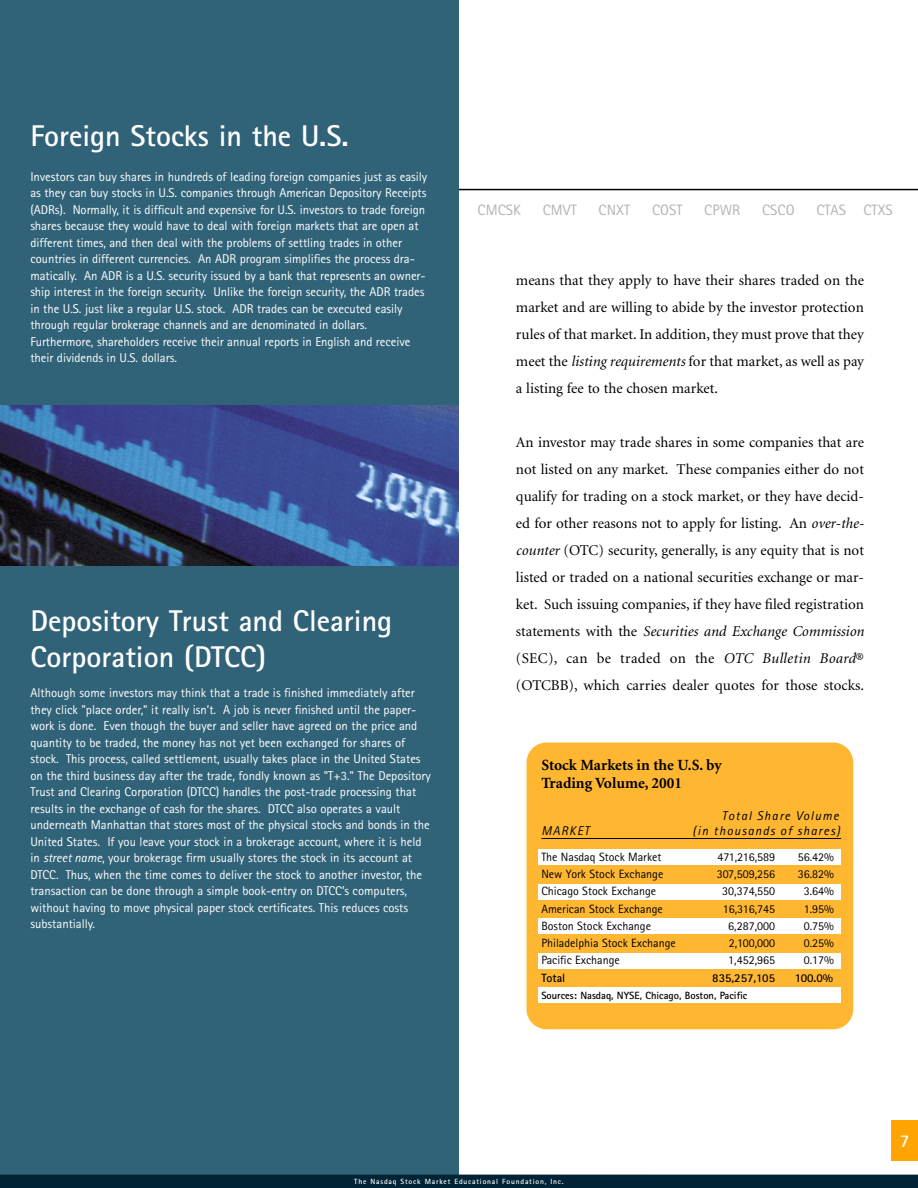
<style>
.page{position:relative;width:918px;height:1188px;background:#fff}
.page>*{position:absolute;margin:0;border:0;box-sizing:border-box;transform-origin:0 0}
.t1{font:700 30px/36px "Rotis Sans Serif";color:#fff}
.t2{font:700 18px "Rotis Sans Serif";color:#fff}
.t3{font:700 15.6px/18.8px "Minion";color:#000}
.t4{font:15px/27px "Minion";color:#000;text-align:justify}
.t5{font:15px "Rotis Sans Serif";letter-spacing:.005em;color:#b3b3b3}
.t6{font:12.75px/16.5px "Rotis Sans Serif";letter-spacing:-.005em;color:#fff}
.t7{font:italic 12.75px "Rotis Sans Serif";letter-spacing:.1em;color:#000}
.t8{font:12px "Rotis Sans Serif";color:#000}
.t9{font:700 12px "Rotis Sans Serif";color:#000}
.t10{font:700 10.5px "Rotis Sans Serif";color:#000}
.t11{font:700 7.5px "Rotis Sans Serif";letter-spacing:.105em;color:#fff}
.s1{font-style:italic}
</style>
<div class="page">
<hr style="left:0;top:189px;width:918px;height:1px;background:#000">
<div style="left:0;top:0;width:458px;height:1186px;background:#316378"></div>
<div style="left:0;top:1174px;width:918px;height:14px;background:#002436"></div>
<div style="left:526px;top:742px;width:327px;height:287px;background:#ffb732;border-radius:20px"></div>
<div style="left:539px;top:849px;width:302px;height:15px;background:#fff"></div>
<div style="left:538px;top:884px;width:303px;height:15px;background:#fff"></div>
<div style="left:538px;top:918px;width:303px;height:16px;background:#fff"></div>
<div style="left:538px;top:953px;width:303px;height:16px;background:#fff"></div>
<div style="left:538px;top:987px;width:303px;height:16px;background:#fff"></div>
<hr style="left:541px;top:838px;width:300px;height:1px;background:#000">
<img style="left:1px;top:405px;width:457px;height:161px">
<div style="left:892px;top:1120px;width:26px;height:41px;background:#ffa400"></div>
<h1 class="t1" style="left:30px;top:121px;width:320px">Foreign Stocks in the U.S.</h1>
<p class="t6" style="left:30px;top:170px;width:398px">Investors can buy shares in hundreds of leading foreign companies just as easily as they can buy stocks in U.S. companies through American Depository Receipts (ADRs). Normally, it is difficult and expensive for U.S. investors to trade foreign shares because they would have to deal with foreign markets that are open at different times, and then deal with the problems of settling trades in other countries in different currencies. An ADR program simplifies the process dra&shy;matically. An ADR is a U.S. security issued by a bank that represents an owner&shy;ship interest in the foreign security. Unlike the foreign security, the ADR trades in the U.S. just like a regular U.S. stock. ADR trades can be executed easily through regular brokerage channels and are denominated in dollars.<br>Furthermore, shareholders receive their annual reports in English and receive their dividends in U.S. dollars.</p>
<h1 class="t1" style="left:30px;top:606px;width:363px">Depository Trust and Clearing<br>Corporation (DTCC)</h1>
<p class="t6" style="left:30px;top:686px;width:402px">Although some investors may think that a trade is finished immediately after they click "place order," it really isn’t. A job is never finished until the paper&shy;work is done. Even though the buyer and seller have agreed on the price and quantity to be traded, the money has not yet been exchanged for shares of stock. This process, called settlement, usually takes place in the United States on the third business day after the trade, fondly known as "T+3." The Depository Trust and Clearing Corporation (DTCC) handles the post-trade processing that results in the exchange of cash for the shares. DTCC also operates a vault underneath Manhattan that stores most of the physical stocks and bonds in the United States. If you leave your stock in a brokerage account, where it is held in <span class="s1">street name</span>, your brokerage firm usually stores the stock in its account at DTCC. Thus, when the time comes to deliver the stock to another investor, the transaction can be done through a simple book-entry on DTCC’s computers, without having to move physical paper stock certificates. This reduces costs substantially.</p>
<p class="t5" style="left:478px;top:204px;width:45px">CMCSK</p>
<p class="t5" style="left:543px;top:204px;width:36px">CMVT</p>
<p class="t5" style="left:599px;top:204px;width:33px">CNXT</p>
<p class="t5" style="left:652px;top:204px;width:32px">COST</p>
<p class="t5" style="left:704px;top:204px;width:38px">CPWR</p>
<p class="t5" style="left:762px;top:204px;width:34px">CSCO</p>
<p class="t5" style="left:816px;top:204px;width:78px">CTAS CTXS</p>
<p class="t4" style="left:516px;top:268px;width:350px">means that they apply to have their shares traded on the market and are willing to abide by the investor protection rules of that market. In addition, they must prove that they meet the <span class="s1">listing requirements</span> for that market, as well as pay a listing fee to the chosen market.</p>
<p class="t4" style="left:516px;top:430px;width:350px">An investor may trade shares in some companies that are not listed on any market. These companies either do not qualify for trading on a stock market, or they have decid&shy;ed for other reasons not to apply for listing. An <span class="s1">over-the&shy;counter</span> (OTC) security, generally, is any equity that is not listed or traded on a national securities exchange or mar&shy;ket. Such issuing companies, if they have filed registration statements with the <span class="s1">Securities and Exchange Commission </span>(SEC), can be traded on the <span class="s1">OTC Bulletin Board</span>® (OTCBB), which carries dealer quotes for those stocks.</p>
<p class="t3" style="left:541px;top:757px;width:182px">Stock Markets in the U.S. by<br>Trading Volume, 2001</p>
<p class="t7" style="left:722px;top:811px;width:119px">Total Share Volume</p>
<p class="t7" style="left:541px;top:827px;width:50px">MARKET</p>
<p class="t7" style="left:693px;top:827px;width:149px">(in thousands of shares)</p>
<p class="t8" style="left:541px;top:853px;width:122px">The Nasdaq Stock Market</p>
<p class="t8" style="left:718px;top:853px;width:59px">471,216,589</p>
<p class="t8" style="left:798px;top:853px;width:38px">56.42%</p>
<p class="t8" style="left:541px;top:870px;width:123px">New York Stock Exchange</p>
<p class="t8" style="left:717px;top:870px;width:60px">307,509,256</p>
<p class="t8" style="left:798px;top:870px;width:38px">36.82%</p>
<p class="t8" style="left:541px;top:887px;width:116px">Chicago Stock Exchange</p>
<p class="t8" style="left:722px;top:887px;width:54px">30,374,550</p>
<p class="t8" style="left:804px;top:887px;width:32px">3.64%</p>
<p class="t8" style="left:541px;top:904px;width:123px">American Stock Exchange</p>
<p class="t8" style="left:723px;top:904px;width:54px">16,316,745</p>
<p class="t8" style="left:804px;top:904px;width:32px">1.95%</p>
<p class="t8" style="left:541px;top:922px;width:111px">Boston Stock Exchange</p>
<p class="t8" style="left:728px;top:922px;width:48px">6,287,000</p>
<p class="t8" style="left:804px;top:922px;width:32px">0.75%</p>
<p class="t8" style="left:541px;top:939px;width:136px">Philadelphia Stock Exchange</p>
<p class="t8" style="left:729px;top:939px;width:48px">2,100,000</p>
<p class="t8" style="left:804px;top:939px;width:32px">0.25%</p>
<p class="t8" style="left:541px;top:956px;width:80px">Pacific Exchange</p>
<p class="t8" style="left:728px;top:956px;width:48px">1,452,965</p>
<p class="t8" style="left:804px;top:956px;width:32px">0.17%</p>
<p class="t9" style="left:541px;top:973px;width:25px">Total</p>
<p class="t9" style="left:712px;top:973px;width:64px">835,257,105</p>
<p class="t9" style="left:795px;top:973px;width:40px">100.0%</p>
<p class="t10" style="left:541px;top:992px;width:208px">Sources: Nasdaq, NYSE, Chicago, Boston, Pacific</p>
<p class="t11" style="left:354px;top:1178px;width:211px">The Nasdaq Stock Market Educational Foundation, Inc.</p>
<h2 class="t2" style="left:900px;top:1134px;width:11px">7</h2>
</div>
